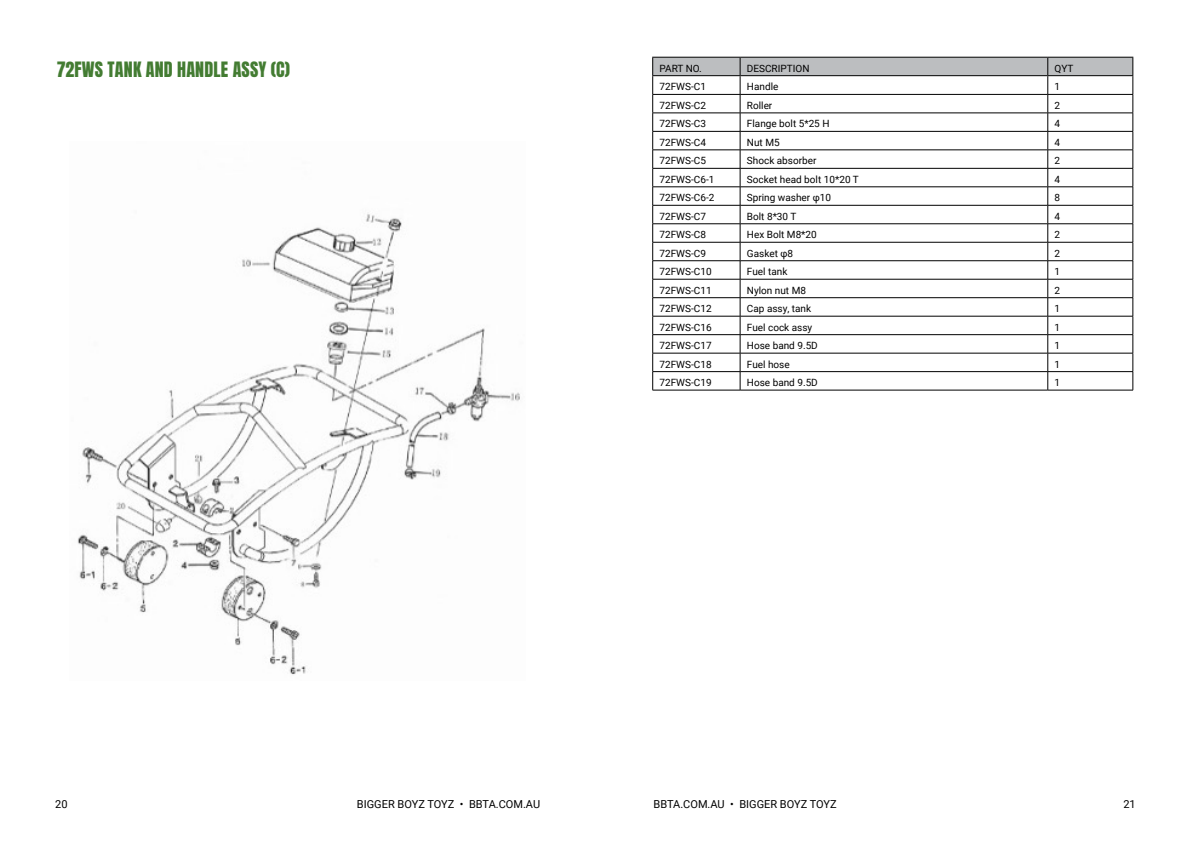
<style>
.page{position:relative;width:1191px;height:842px;background:#fff}
.page>*{position:absolute;margin:0;border:0;box-sizing:border-box;transform-origin:0 0}
.t1{font:18px "Anton";letter-spacing:.01em;color:#437c32}
.t2{font:11px "Roboto";color:#000}
.t3{font:10px "Roboto";color:#000}
</style>
<div class="page">
<hr style="left:652px;top:390px;width:88px;height:1px;background:#000">
<hr style="left:740px;top:390px;width:307px;height:1px;background:#000">
<hr style="left:1047px;top:390px;width:86px;height:1px;background:#000">
<svg style="left:652px;top:57px;width:481px;height:333px"></svg>
<hr style="left:652px;top:75px;width:88px;height:1px;background:#000">
<hr style="left:740px;top:75px;width:307px;height:1px;background:#000">
<hr style="left:1047px;top:75px;width:86px;height:1px;background:#000">
<img style="left:77px;top:214px;width:443px;height:461px">
<h1 class="t1" style="left:57px;top:60px;width:235px">72FWS TANK AND HANDLE ASSY (C)</h1>
<p class="t3" style="left:659px;top:61px;width:44px">PART NO.</p>
<p class="t3" style="left:747px;top:61px;width:64px">DESCRIPTION</p>
<p class="t3" style="left:1054px;top:61px;width:20px">QYT</p>
<p class="t3" style="left:659px;top:80px;width:48px">72FWS-C1</p>
<p class="t3" style="left:747px;top:80px;width:33px">Handle</p>
<p class="t3" style="left:1054px;top:80px;width:7px">1</p>
<p class="t3" style="left:659px;top:98px;width:48px">72FWS-C2</p>
<p class="t3" style="left:747px;top:98px;width:27px">Roller</p>
<p class="t3" style="left:1054px;top:98px;width:7px">2</p>
<p class="t3" style="left:659px;top:117px;width:48px">72FWS-C3</p>
<p class="t3" style="left:747px;top:117px;width:84px">Flange bolt 5*25 H</p>
<p class="t3" style="left:1054px;top:117px;width:7px">4</p>
<p class="t3" style="left:659px;top:135px;width:48px">72FWS-C4</p>
<p class="t3" style="left:747px;top:135px;width:34px">Nut M5</p>
<p class="t3" style="left:1054px;top:135px;width:7px">4</p>
<p class="t3" style="left:659px;top:154px;width:48px">72FWS-C5</p>
<p class="t3" style="left:747px;top:154px;width:71px">Shock absorber</p>
<p class="t3" style="left:1054px;top:154px;width:7px">2</p>
<p class="t3" style="left:659px;top:172px;width:56px">72FWS-C6-1</p>
<p class="t3" style="left:747px;top:172px;width:113px">Socket head bolt 10*20 T</p>
<p class="t3" style="left:1054px;top:172px;width:7px">4</p>
<p class="t3" style="left:659px;top:191px;width:56px">72FWS-C6-2</p>
<p class="t3" style="left:747px;top:191px;width:86px">Spring washer φ10</p>
<p class="t3" style="left:1054px;top:191px;width:7px">8</p>
<p class="t3" style="left:659px;top:209px;width:48px">72FWS-C7</p>
<p class="t3" style="left:747px;top:209px;width:51px">Bolt 8*30 T</p>
<p class="t3" style="left:1054px;top:209px;width:7px">4</p>
<p class="t3" style="left:659px;top:228px;width:48px">72FWS-C8</p>
<p class="t3" style="left:747px;top:228px;width:71px">Hex Bolt M8*20</p>
<p class="t3" style="left:1054px;top:228px;width:7px">2</p>
<p class="t3" style="left:659px;top:246px;width:48px">72FWS-C9</p>
<p class="t3" style="left:747px;top:246px;width:48px">Gasket φ8</p>
<p class="t3" style="left:1054px;top:246px;width:7px">2</p>
<p class="t3" style="left:659px;top:265px;width:54px">72FWS-C10</p>
<p class="t3" style="left:747px;top:265px;width:42px">Fuel tank</p>
<p class="t3" style="left:1054px;top:265px;width:7px">1</p>
<p class="t3" style="left:659px;top:283px;width:54px">72FWS-C11</p>
<p class="t3" style="left:747px;top:283px;width:61px">Nylon nut M8</p>
<p class="t3" style="left:1054px;top:283px;width:7px">2</p>
<p class="t3" style="left:659px;top:302px;width:54px">72FWS-C12</p>
<p class="t3" style="left:747px;top:302px;width:66px">Cap assy, tank</p>
<p class="t3" style="left:1054px;top:302px;width:7px">1</p>
<p class="t3" style="left:659px;top:320px;width:54px">72FWS-C16</p>
<p class="t3" style="left:747px;top:320px;width:67px">Fuel cock assy</p>
<p class="t3" style="left:1054px;top:320px;width:7px">1</p>
<p class="t3" style="left:659px;top:339px;width:54px">72FWS-C17</p>
<p class="t3" style="left:747px;top:339px;width:72px">Hose band 9.5D</p>
<p class="t3" style="left:1054px;top:339px;width:7px">1</p>
<p class="t3" style="left:659px;top:357px;width:54px">72FWS-C18</p>
<p class="t3" style="left:747px;top:357px;width:44px">Fuel hose</p>
<p class="t3" style="left:1054px;top:357px;width:7px">1</p>
<p class="t3" style="left:659px;top:376px;width:54px">72FWS-C19</p>
<p class="t3" style="left:747px;top:376px;width:72px">Hose band 9.5D</p>
<p class="t3" style="left:1054px;top:376px;width:7px">1</p>
<p class="t2" style="left:55px;top:796px;width:14px">20</p>
<p class="t2" style="left:357px;top:796px;width:185px">BIGGER BOYZ TOYZ • BBTA.COM.AU</p>
<p class="t2" style="left:653px;top:796px;width:185px">BBTA.COM.AU • BIGGER BOYZ TOYZ</p>
<p class="t2" style="left:1123px;top:796px;width:14px">21</p>
</div>
